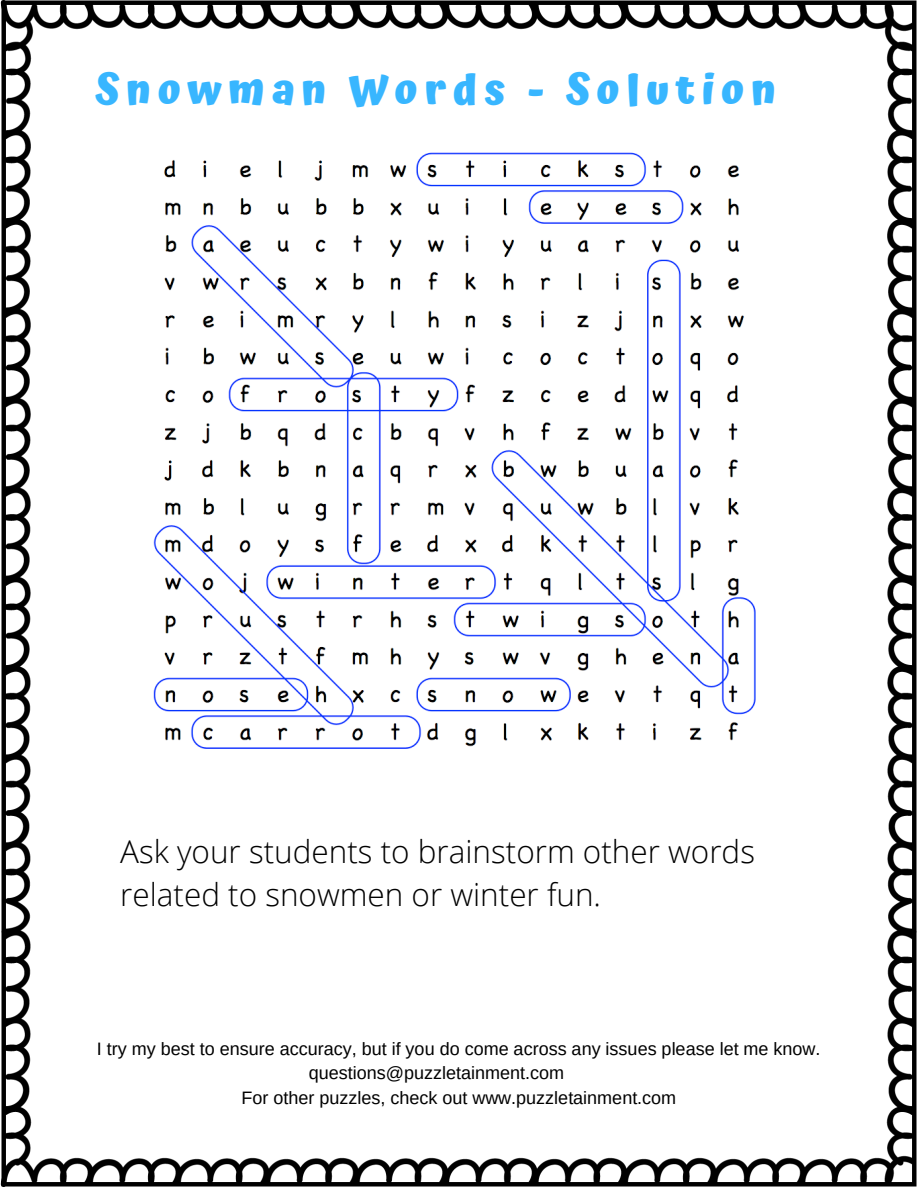
<style>
.page{position:relative;width:918px;height:1188px;background:#fff}
.page>*{position:absolute;margin:0;border:0;box-sizing:border-box;transform-origin:0 0}
.t1{font:700 42px "Atma";letter-spacing:.155em;color:#38b6ff}
.t2{font:300 31.5px/43.7px "Open Sans";color:#000}
.t3{font:18px "Arimo";color:#000}
</style>
<div class="page">
<img style="left:0;top:0;width:917px;height:1187px">
<img style="left:120px;top:117px;width:678px;height:677px">
<h1 class="t1" style="left:96px;top:65px;width:682px">Snowman Words - Solution</h1>
<h2 class="t2" style="left:120px;top:829px;width:636px">Ask your students to brainstorm other words related to snowmen or winter fun.</h2>
<p class="t3" style="left:97px;top:1038px;width:725px">I try my best to ensure accuracy, but if you do come across any issues please let me know.</p>
<p class="t3" style="left:309px;top:1063px;width:257px">questions@puzzletainment.com</p>
<p class="t3" style="left:241px;top:1088px;width:436px">For other puzzles, check out www.puzzletainment.com</p>
</div>
